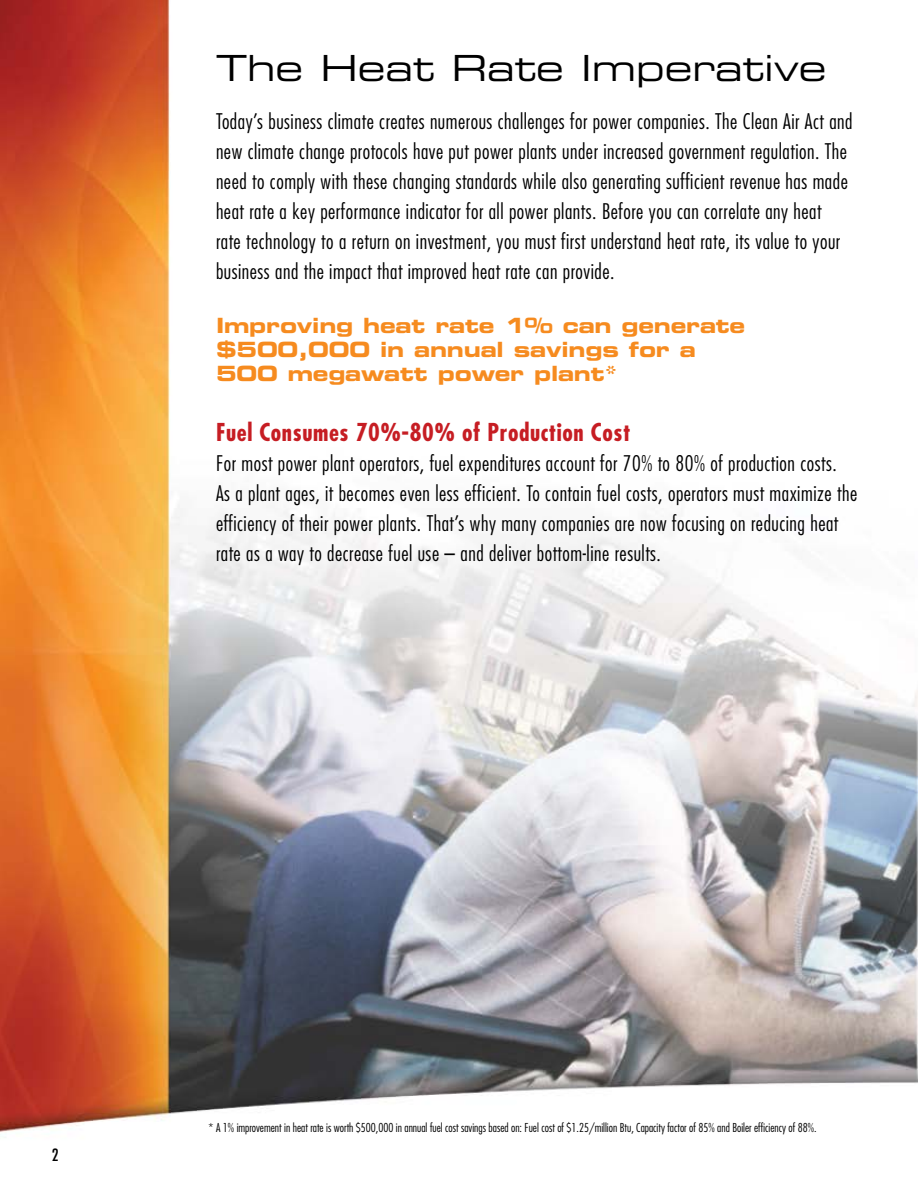
<style>
.page{position:relative;width:918px;height:1188px;background:#fff}
.page>*{position:absolute;margin:0;border:0;box-sizing:border-box;transform-origin:0 0}
.t1{font:36px "Eurostile Extended Two";color:#000}
.t2{font:700 condensed 24px "Futura";letter-spacing:.025em;color:#c61d23}
.t3{font:300 condensed 21px/30px "Futura";letter-spacing:.025em;color:#000}
.t4{font:21px/24px "Eurostile Bold Extended Two";letter-spacing:-.01em;color:#f68b1f}
.t5{font:condensed 16.5px "Futura";color:#000}
.t6{font:300 condensed 12px "Futura";color:#000}
</style>
<div class="page">
<img style="left:0;top:0;width:918px;height:1137px">
<h1 class="t1" style="left:216px;top:44px;width:612px">The Heat Rate Imperative</h1>
<p class="t3" style="left:216px;top:106px;width:638px">Today’s business climate creates numerous challenges for power companies. The Clean Air Act and new climate change protocols have put power plants under increased government regulation. The need to comply with these changing standards while also generating sufficient revenue has made heat rate a key performance indicator for all power plants. Before you can correlate any heat<br>rate technology to a return on investment, you must first understand heat rate, its value to your business and the impact that improved heat rate can provide.</p>
<p class="t4" style="left:216px;top:313px;width:531px">Improving heat rate 1% can generate $500,000 in annual savings for a<br>500 megawatt power plant*</p>
<p class="t2" style="left:216px;top:417px;width:416px">Fuel Consumes 70%-80% of Production Cost</p>
<p class="t3" style="left:216px;top:448px;width:643px">For most power plant operators, fuel expenditures account for 70% to 80% of production costs.<br>As a plant ages, it becomes even less efficient. To contain fuel costs, operators must maximize the efficiency of their power plants. That’s why many companies are now focusing on reducing heat rate as a way to decrease fuel use – and deliver bottom-line results.</p>
<p class="t5" style="left:52px;top:1145px;width:8px">2</p>
<p class="t6" style="left:209px;top:1120px;width:609px">* A 1% improvement in heat rate is worth $500,000 in annual fuel cost savings based on: Fuel cost of $1.25/million Btu, Capacity factor of 85% and Boiler efficiency of 88%.</p>
</div>
